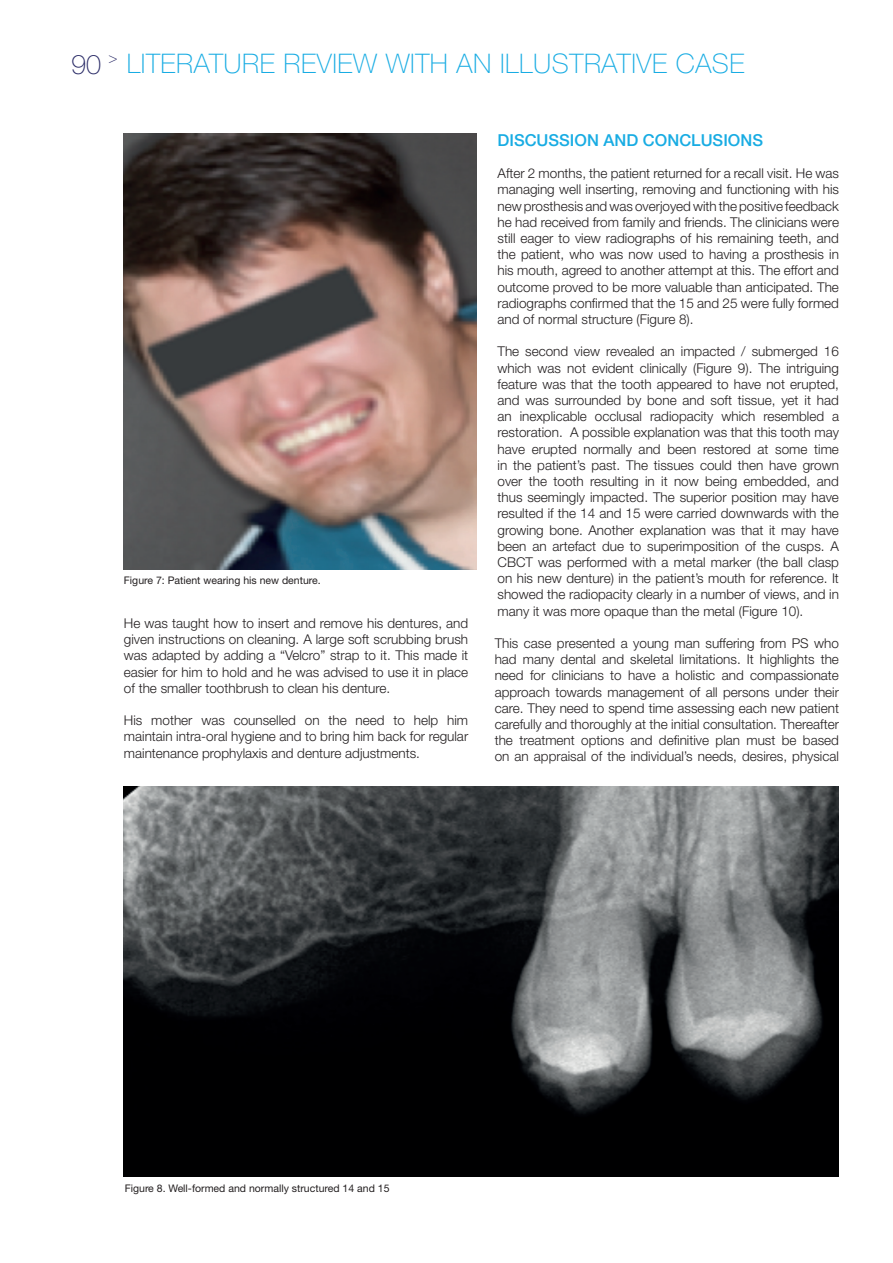
<style>
.page{position:relative;width:893px;height:1263px;background:#fff}
.page>*{position:absolute;margin:0;border:0;box-sizing:border-box;transform-origin:0 0}
.t1{font:100 27px "Helvetica Neue LT Std";letter-spacing:.02em;color:#18ace3}
.t2{font:500 16.5px "Helvetica Neue LT Std";color:#18ace3}
.t3{font:100 15px "Helvetica Neue LT Std";color:#292a66}
.t4{font:300 13.5px/16.2px "Helvetica Neue LT Std";color:#231f20;text-align:justify}
.t5{font:10.5px "Helvetica Neue LT Std";color:#231f20}
.s1{color:#292a66}
</style>
<div class="page">
<img style="left:124px;top:134px;width:352px;height:435px">
<img style="left:124px;top:786px;width:715px;height:390px">
<h1 class="t1" style="left:71px;top:48px;width:675px"><span class="s1">90</span> LITERATURE REVIEW WITH AN ILLUSTRATIVE CASE</h1>
<p class="t3" style="left:109px;top:50px;width:10px">&gt;</p>
<p class="t5" style="left:124px;top:574px;width:198px">Figure 7: Patient wearing his new denture.</p>
<p class="t4" style="left:124px;top:615px;width:346px">He was taught how to insert and remove his dentures, and given instructions on cleaning. A large soft scrubbing brush was adapted by adding a “Velcro” strap to it. This made it easier for him to hold and he was advised to use it in place of the smaller toothbrush to clean his denture.</p>
<p class="t4" style="left:124px;top:712px;width:346px">His mother was counselled on the need to help him maintain intra-oral hygiene and to bring him back for regular maintenance prophylaxis and denture adjustments.</p>
<p class="t2" style="left:497px;top:130px;width:267px">DISCUSSION AND CONCLUSIONS</p>
<p class="t4" style="left:497px;top:165px;width:343px">After 2 months, the patient returned for a recall visit. He was managing well inserting, removing and functioning with his new prosthesis and was overjoyed with the positive feedback he had received from family and friends. The clinicians were still eager to view radiographs of his remaining teeth, and the patient, who was now used to having a prosthesis in his mouth, agreed to another attempt at this. The effort and outcome proved to be more valuable than anticipated. The radiographs confirmed that the 15 and 25 were fully formed and of normal structure (Figure 8).</p>
<p class="t4" style="left:497px;top:343px;width:343px">The second view revealed an impacted / submerged 16 which was not evident clinically (Figure 9). The intriguing feature was that the tooth appeared to have not erupted, and was surrounded by bone and soft tissue, yet it had an inexplicable occlusal radiopacity which resembled a restoration. A possible explanation was that this tooth may have erupted normally and been restored at some time in the patient’s past. The tissues could then have grown over the tooth resulting in it now being embedded, and thus seemingly impacted. The superior position may have resulted if the 14 and 15 were carried downwards with the growing bone. Another explanation was that it may have been an artefact due to superimposition of the cusps. A CBCT was performed with a metal marker (the ball clasp on his new denture) in the patient’s mouth for reference. It showed the radiopacity clearly in a number of views, and in many it was more opaque than the metal (Figure 10).</p>
<p class="t4" style="left:495px;top:635px;width:346px">This case presented a young man suffering from PS who had many dental and skeletal limitations. It highlights the need for clinicians to have a holistic and compassionate approach towards management of all persons under their care. They need to spend time assessing each new patient carefully and thoroughly at the initial consultation. Thereafter the treatment options and definitive plan must be based on an appraisal of the individual’s needs, desires, physical</p>
<p class="t5" style="left:125px;top:1182px;width:266px">Figure 8. Well-formed and normally structured 14 and 15</p>
</div>
